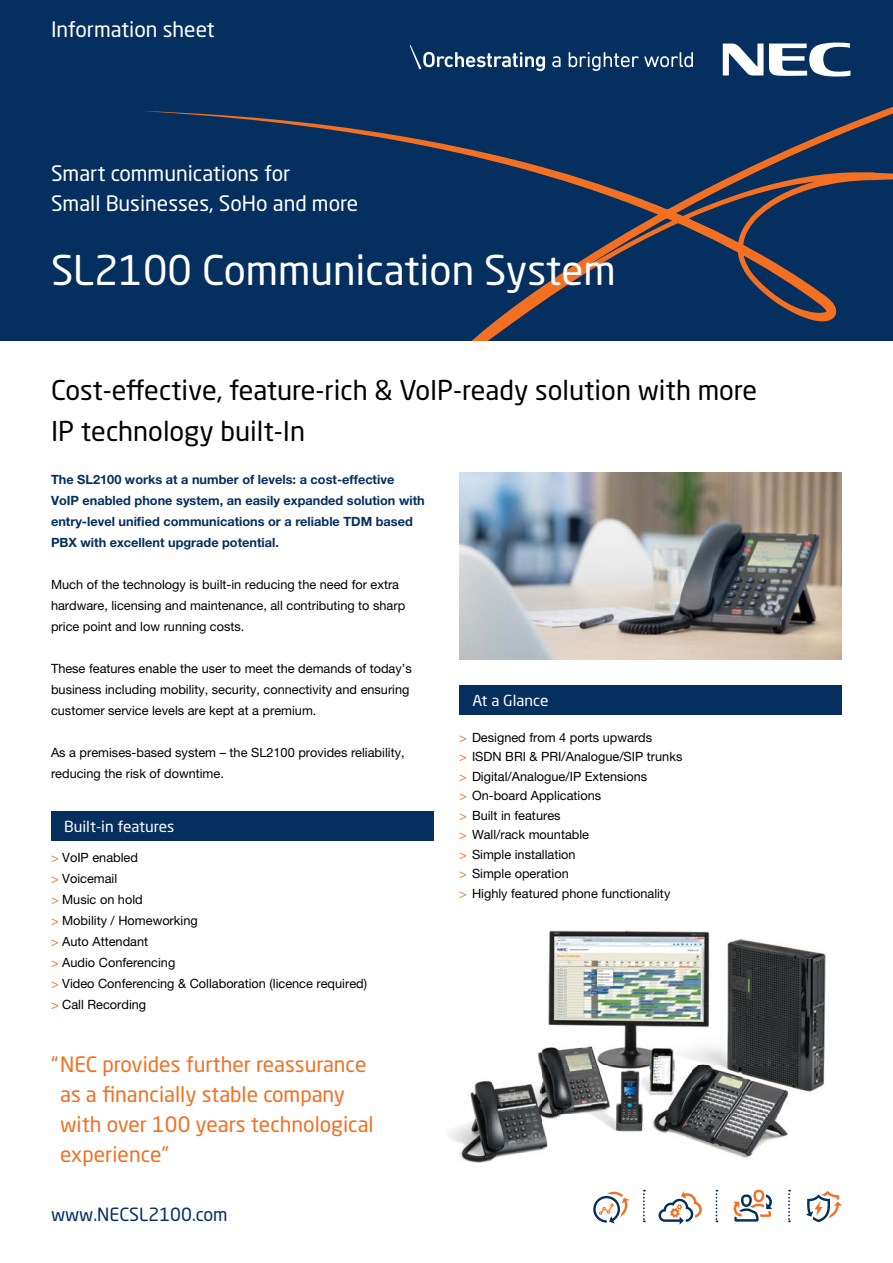
<style>
.page{position:relative;width:893px;height:1263px;background:#fff}
.page>*{position:absolute;margin:0;border:0;box-sizing:border-box;transform-origin:0 0}
.t1{font:40.5px "Neo Sans Std";color:#fff}
.t2{font:27px/40.5px "Neo Sans Std";color:#000}
.t3{font:21px/30px "Neo Sans Std";color:#f36f21}
.t4{font:21px/30px "Neo Sans Std";color:#fff}
.t5{font:18px "Neo Sans Std";color:#042f5f}
.t6{font:15px "Neo Sans Std";color:#fff}
.t7{font:12.75px/21px "Helvetica Neue LT Pro";color:#000}
.t8{font:700 12.75px/21px "Helvetica Neue LT Pro";color:#042f5f}
.s1{color:#f36f21}
</style>
<div class="page">
<div style="left:0;top:0;width:893px;height:340px;background:#042f5f"></div>
<svg style="left:142px;top:43px;width:751px;height:297px"></svg>
<svg style="left:552px;top:56px;width:8px;height:11px"></svg>
<svg style="left:569px;top:52px;width:124px;height:19px"></svg>
<svg style="left:410px;top:45px;width:135px;height:26px"></svg>
<svg style="left:723px;top:44px;width:40px;height:31px"></svg>
<svg style="left:769px;top:42px;width:81px;height:35px"></svg>
<div style="left:51px;top:811px;width:383px;height:30px;background:#042f5f"></div>
<svg style="left:593px;top:1192px;width:36px;height:31px"></svg>
<svg style="left:733px;top:1190px;width:39px;height:31px"></svg>
<svg style="left:658px;top:1191px;width:44px;height:34px"></svg>
<svg style="left:806px;top:1191px;width:36px;height:31px"></svg>
<svg style="left:788px;top:1190px;width:2px;height:32px"></svg>
<svg style="left:716px;top:1190px;width:1px;height:32px"></svg>
<svg style="left:643px;top:1190px;width:2px;height:32px"></svg>
<div style="left:459px;top:685px;width:383px;height:30px;background:#042f5f"></div>
<img style="left:448px;top:930px;width:379px;height:233px">
<img style="left:459px;top:472px;width:383px;height:187px">
<h3 class="t4" style="left:51px;top:14px;width:165px">Information sheet</h3>
<h3 class="t4" style="left:51px;top:158px;width:309px">Smart communications for<br>Small Businesses, SoHo and more</h3>
<h1 class="t1" style="left:51px;top:245px;width:566px">SL2100 Communication System</h1>
<h2 class="t2" style="left:51px;top:369px;width:708px">Cost-effective, feature-rich &amp; VoIP-ready solution with more<br>IP technology built-In</h2>
<p class="t8" style="left:51px;top:469px;width:375px">The SL2100 works at a number of levels: a cost-effective VoIP enabled phone system, an easily expanded solution with entry-level unified communications or a reliable TDM based PBX with excellent upgrade potential.</p>
<p class="t7" style="left:51px;top:574px;width:356px">Much of the technology is built-in reducing the need for extra hardware, licensing and maintenance, all contributing to sharp price point and low running costs.</p>
<p class="t7" style="left:51px;top:658px;width:362px">These features enable the user to meet the demands of today’s business including mobility, security, connectivity and ensuring customer service levels are kept at a premium.</p>
<p class="t7" style="left:51px;top:742px;width:355px">As a premises-based system – the SL2100 provides reliability, reducing the risk of downtime.</p>
<p class="t6" style="left:64px;top:817px;width:112px">Built-in features</p>
<p class="t7" style="left:51px;top:847px;width:318px"><span class="s1">&gt;</span> VoIP enabled<br><span class="s1">&gt;</span> Voicemail<br><span class="s1">&gt;</span> Music on hold<br><span class="s1">&gt;</span> Mobility / Homeworking<br><span class="s1">&gt;</span> Auto Attendant<br><span class="s1">&gt;</span> Audio Conferencing<br><span class="s1">&gt;</span> Video Conferencing &amp; Collaboration (licence required) <span class="s1">&gt;</span> Call Recording</p>
<h3 class="t3" style="left:60px;top:1049px;width:315px;text-indent:-9px">“ NEC provides further reassurance as a financially stable company with over 100 years technological experience”</h3>
<h3 class="t5" style="left:51px;top:1203px;width:178px">www.NECSL2100.com</h3>
<p class="t6" style="left:472px;top:691px;width:78px">At a Glance</p>
<p class="t7" style="left:459px;top:727px;width:225px;line-height:19.5px"><span class="s1">&gt;</span> Designed from 4 ports upwards<br><span class="s1">&gt;</span> ISDN BRI &amp; PRI/Analogue/SIP trunks <span class="s1">&gt;</span> Digital/Analogue/IP Extensions<br><span class="s1">&gt;</span> On-board Applications<br><span class="s1">&gt;</span> Built in features<br><span class="s1">&gt;</span> Wall/rack mountable<br><span class="s1">&gt;</span> Simple installation<br><span class="s1">&gt;</span> Simple operation<br><span class="s1">&gt;</span> Highly featured phone functionality</p>
</div>
